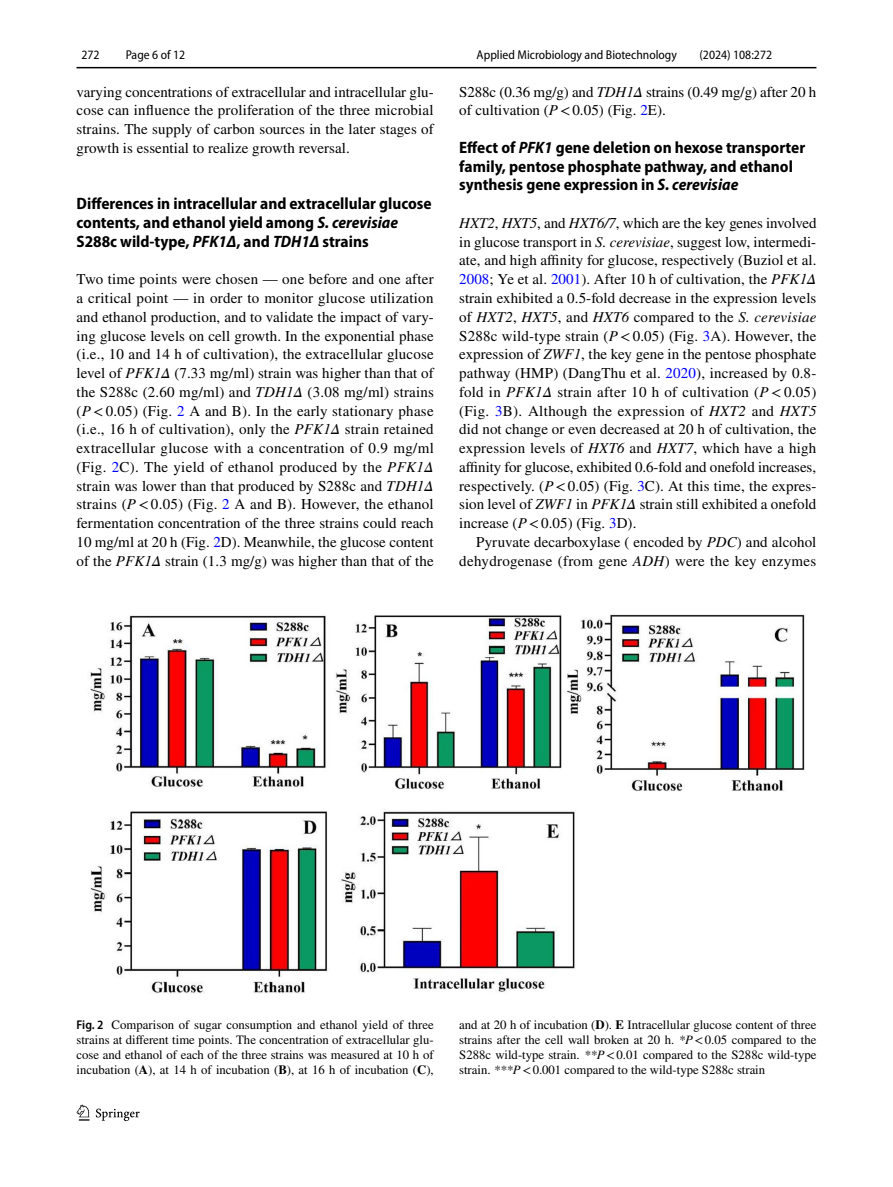
<style>
.page{position:relative;width:893px;height:1187px;background:#fff}
.page>*{position:absolute;margin:0;border:0;box-sizing:border-box;transform-origin:0 0}
.t1{font:700 semi-condensed 16.5px/18.8px "Myriad Pro";color:#000}
.t2{font:15px/18.8px "STIX";letter-spacing:.005em;color:#000;text-align:justify}
.t3{font:12.75px/15px "STIX";color:#000;text-align:justify}
.t4{font:semi-condensed 12.75px "Myriad Pro";color:#000}
.s1{font-style:italic}
.s2{color:#00f}
.s3{font-family:"Myriad Pro";font-weight:600;font-stretch:semi-condensed}
.s4{font-weight:700}
</style>
<div class="page">
<hr style="left:77px;top:67px;width:739px;height:1px;background:#000">
<svg style="left:77px;top:1104px;width:12px;height:16px"></svg>
<svg style="left:96px;top:1108px;width:44px;height:12px"></svg>
<img style="left:90px;top:614px;width:715px;height:379px">
<p class="t4" style="left:82px;top:48px;width:20px">272</p>
<p class="t4" style="left:126px;top:48px;width:61px">Page 6 of 12</p>
<p class="t4" style="left:477px;top:48px;width:202px">Applied Microbiology and Biotechnology</p>
<p class="t4" style="left:699px;top:48px;width:74px">(2024) 108:272</p>
<p class="t2" style="left:77px;top:83px;width:359px">varying concentrations of extracellular and intracellular glu&shy;cose can influence the proliferation of the three microbial strains. The supply of carbon sources in the later stages of growth is essential to realize growth reversal.</p>
<p class="t2" style="left:459px;top:83px;width:358px">S288c (0.36 mg/g) and <span class="s1">TDH1Δ</span> strains (0.49 mg/g) after 20 h of cultivation (<span class="s1">P</span>&lt;0.05) (Fig. <span class="s2">2</span>E).</p>
<p class="t1" style="left:459px;top:138px;width:347px">Effect of <span class="s1">PFK1</span> gene deletion on hexose transporter family, pentose phosphate pathway, and ethanol synthesis gene expression in <span class="s1">S. cerevisiae</span></p>
<p class="t2" style="left:459px;top:214px;width:359px"><span class="s1">HXT2</span>, <span class="s1">HXT5</span>, and <span class="s1">HXT6/7</span>, which are the key genes involved in glucose transport in <span class="s1">S. cerevisiae</span>, suggest low, intermedi&shy;ate, and high affinity for glucose, respectively (Buziol et al.<br><span class="s2">2008</span>; Ye et al. <span class="s2">2001</span>). After 10 h of cultivation, the <span class="s1">PFK1Δ </span>strain exhibited a 0.5-fold decrease in the expression levels of <span class="s1">HXT2</span>, <span class="s1">HXT5</span>, and <span class="s1">HXT6</span> compared to the <span class="s1">S. cerevisiae </span>S288c wild-type strain (<span class="s1">P</span>&lt;0.05) (Fig. <span class="s2">3</span>A). However, the expression of <span class="s1">ZWF1</span>, the key gene in the pentose phosphate pathway (HMP) (DangThu et al. <span class="s2">2020</span>), increased by 0.8- fold in <span class="s1">PFK1Δ</span> strain after 10 h of cultivation (<span class="s1">P</span> &lt;0.05) (Fig. <span class="s2">3</span>B). Although the expression of <span class="s1">HXT2</span> and <span class="s1">HXT5 </span>did not change or even decreased at 20 h of cultivation, the expression levels of <span class="s1">HXT6</span> and <span class="s1">HXT7</span>, which have a high affinity for glucose, exhibited 0.6-fold and onefold increases, respectively. (<span class="s1">P</span>&lt;0.05) (Fig. <span class="s2">3</span>C). At this time, the expres&shy;sion level of <span class="s1">ZWF1</span> in <span class="s1">PFK1Δ</span> strain still exhibited a onefold increase (<span class="s1">P</span>&lt;0.05) (Fig. <span class="s2">3</span>D).</p>
<p class="t2" style="left:459px;top:533px;width:359px;text-align:right">Pyruvate decarboxylase ( encoded by <span class="s1">PDC</span>) and alcohol dehydrogenase (from gene <span class="s1">ADH</span>) were the key enzymes</p>
<p class="t1" style="left:77px;top:194px;width:357px">Differences in intracellular and extracellular glucose contents, and ethanol yield among <span class="s1">S. cerevisiae<br></span>S288c wild‑type, <span class="s1">PFK1Δ</span>, and <span class="s1">TDH1Δ</span> strains</p>
<p class="t2" style="left:77px;top:271px;width:359px">Two time points were chosen — one before and one after a critical point — in order to monitor glucose utilization and ethanol production, and to validate the impact of vary&shy;ing glucose levels on cell growth. In the exponential phase (i.e., 10 and 14 h of cultivation), the extracellular glucose level of <span class="s1">PFK1Δ</span> (7.33 mg/ml) strain was higher than that of the S288c (2.60 mg/ml) and <span class="s1">TDH1Δ</span> (3.08 mg/ml) strains (<span class="s1">P</span>&lt;0.05) (Fig. <span class="s2">2</span> A and B). In the early stationary phase (i.e., 16 h of cultivation), only the <span class="s1">PFK1Δ</span> strain retained extracellular glucose with a concentration of 0.9 mg/ml (Fig. <span class="s2">2</span>C). The yield of ethanol produced by the <span class="s1">PFK1Δ </span>strain was lower than that produced by S288c and <span class="s1">TDH1Δ </span>strains (<span class="s1">P</span>&lt;0.05) (Fig. <span class="s2">2</span> A and B). However, the ethanol fermentation concentration of the three strains could reach 10 mg/ml at 20 h (Fig. <span class="s2">2</span>D). Meanwhile, the glucose content of the <span class="s1">PFK1Δ</span> strain (1.3 mg/g) was higher than that of the</p>
<p class="t3" style="left:77px;top:1017px;width:359px"><span class="s3">Fig. 2</span> Comparison of sugar consumption and ethanol yield of three strains at different time points. The concentration of extracellular glu&shy;cose and ethanol of each of the three strains was measured at 10 h of incubation (<span class="s4">A</span>), at 14 h of incubation (<span class="s4">B</span>), at 16 h of incubation (<span class="s4">C</span>),</p>
<p class="t3" style="left:459px;top:1017px;width:359px">and at 20 h of incubation (<span class="s4">D</span>). <span class="s4">E</span> Intracellular glucose content of three strains after the cell wall broken at 20 h. <span class="s1">*P</span>&lt;0.05 compared to the S288c wild-type strain. <span class="s1">**P</span>&lt;0.01 compared to the S288c wild-type strain. <span class="s1">***P</span>&lt;0.001 compared to the wild-type S288c strain</p>
</div>
